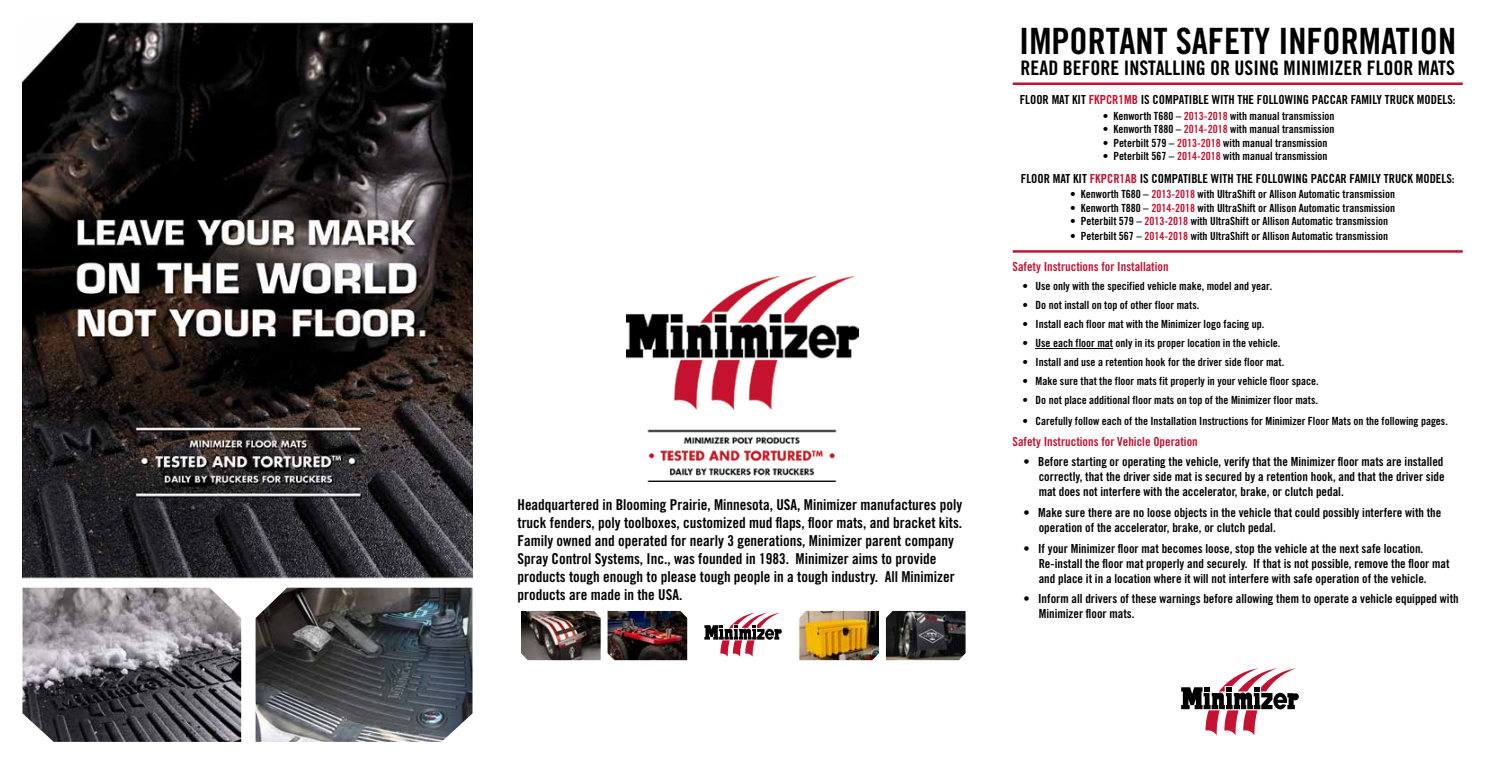
<style>
.page{position:relative;width:1485px;height:765px;background:#fff}
.page>*{position:absolute;margin:0;border:0;box-sizing:border-box;transform-origin:0 0}
.t1{font:36.25px "Trade Gothic Bold Cond Twenty";color:#000}
.t2{font:20px "Trade Gothic Bold Cond Twenty";color:#000}
.t3{font:15px/18px "Trade Gothic Bold Cond Twenty";color:#000}
.t4{font:12.5px/15px "Trade Gothic Bold Cond Twenty";color:#000}
.t5{font:12.5px "Trade Gothic Bold Cond Twenty";color:#c41230}
.t6{font:11.25px "Trade Gothic Bold Cond Twenty";color:#000}
.s1{color:#c41230}
</style>
<div class="page">
<img style="left:627px;top:277px;width:232px;height:204px">
<img style="left:521px;top:611px;width:80px;height:49px">
<img style="left:886px;top:611px;width:80px;height:49px">
<img style="left:608px;top:611px;width:79px;height:49px">
<img style="left:799px;top:611px;width:80px;height:49px">
<svg style="left:704px;top:613px;width:78px;height:44px"></svg>
<img style="left:22px;top:22px;width:450px;height:559px">
<img style="left:22px;top:588px;width:219px;height:154px">
<img style="left:256px;top:588px;width:216px;height:154px">
<hr style="left:1036px;top:349px;width:77px;height:1px;background:#000">
<hr style="left:1013px;top:82px;width:450px;height:3px;background:#c41230">
<hr style="left:1013px;top:250px;width:450px;height:3px;background:#c41230">
<svg style="left:1181px;top:668px;width:118px;height:67px"></svg>
<p class="t3" style="left:518px;top:495px;width:446px">Headquartered in Blooming Prairie, Minnesota, USA, Minimizer manufactures poly truck fenders, poly toolboxes, customized mud flaps, floor mats, and bracket kits.<br>Family owned and operated for nearly 3 generations, Minimizer parent company Spray Control Systems, Inc., was founded in 1983. Minimizer aims to provide products tough enough to please tough people in a tough industry. All Minimizer products are made in the USA.</p>
<h1 class="t1" style="left:1019px;top:19px;width:438px">IMPORTANT SAFETY INFORMATION</h1>
<h2 class="t2" style="left:1021px;top:56px;width:436px">READ BEFORE INSTALLING OR USING MINIMIZER FLOOR MATS</h2>
<p class="t4" style="left:1020px;top:92px;width:438px">FLOOR MAT KIT <span class="s1">FKPCR1MB</span> IS COMPATIBLE WITH THE FOLLOWING PACCAR FAMILY TRUCK MODELS:</p>
<p class="t6" style="left:1103px;top:109px;width:233px">• Kenworth T680 – <span class="s1">2013-2018</span> with manual transmission</p>
<p class="t6" style="left:1103px;top:122px;width:233px">• Kenworth T880 – <span class="s1">2014-2018</span> with manual transmission</p>
<p class="t6" style="left:1103px;top:136px;width:226px">• Peterbilt 579 – <span class="s1">2013-2018</span> with manual transmission</p>
<p class="t6" style="left:1103px;top:149px;width:226px">• Peterbilt 567 – <span class="s1">2014-2018</span> with manual transmission</p>
<p class="t4" style="left:1021px;top:171px;width:435px">FLOOR MAT KIT <span class="s1">FKPCR1AB</span> IS COMPATIBLE WITH THE FOLLOWING PACCAR FAMILY TRUCK MODELS:</p>
<p class="t6" style="left:1070px;top:187px;width:326px">• Kenworth T680 – <span class="s1">2013-2018</span> with UltraShift or Allison Automatic transmission</p>
<p class="t6" style="left:1070px;top:201px;width:326px">• Kenworth T880 – <span class="s1">2014-2018</span> with UltraShift or Allison Automatic transmission</p>
<p class="t6" style="left:1070px;top:214px;width:319px">• Peterbilt 579 – <span class="s1">2013-2018</span> with UltraShift or Allison Automatic transmission</p>
<p class="t6" style="left:1070px;top:229px;width:319px">• Peterbilt 567 – <span class="s1">2014-2018</span> with UltraShift or Allison Automatic transmission</p>
<p class="t5" style="left:1012px;top:259px;width:158px">Safety Instructions for Installation</p>
<p class="t6" style="left:1022px;top:279px;width:251px">• Use only with the specified vehicle make, model and year.</p>
<p class="t6" style="left:1022px;top:298px;width:178px">• Do not install on top of other floor mats.</p>
<p class="t6" style="left:1022px;top:317px;width:243px">• Install each floor mat with the Minimizer logo facing up.</p>
<p class="t6" style="left:1022px;top:336px;width:259px">• Use each floor mat only in its proper location in the vehicle.</p>
<p class="t6" style="left:1022px;top:355px;width:263px">• Install and use a retention hook for the driver side floor mat.</p>
<p class="t6" style="left:1022px;top:375px;width:298px">• Make sure that the floor mats fit properly in your vehicle floor space.</p>
<p class="t6" style="left:1022px;top:394px;width:297px">• Do not place additional floor mats on top of the Minimizer floor mats.</p>
<p class="t6" style="left:1022px;top:414px;width:427px">• Carefully follow each of the Installation Instructions for Minimizer Floor Mats on the following pages.</p>
<p class="t5" style="left:1012px;top:434px;width:187px">Safety Instructions for Vehicle Operation</p>
<p class="t4" style="left:1039px;top:454px;width:407px;text-align:justify;text-indent:-15px">• Before starting or operating the vehicle, verify that the Minimizer floor mats are installed correctly, that the driver side mat is secured by a retention hook, and that the driver side mat does not interfere with the accelerator, brake, or clutch pedal.</p>
<p class="t4" style="left:1039px;top:505px;width:404px;text-indent:-15px">• Make sure there are no loose objects in the vehicle that could possibly interfere with the operation of the accelerator, brake, or clutch pedal.</p>
<p class="t4" style="left:1039px;top:541px;width:412px;text-indent:-15px">• If your Minimizer floor mat becomes loose, stop the vehicle at the next safe location.<br>Re-install the floor mat properly and securely. If that is not possible, remove the floor mat and place it in a location where it will not interfere with safe operation of the vehicle.</p>
<p class="t4" style="left:1039px;top:591px;width:421px;text-indent:-15px">• Inform all drivers of these warnings before allowing them to operate a vehicle equipped with<br>Minimizer floor mats.</p>
</div>
